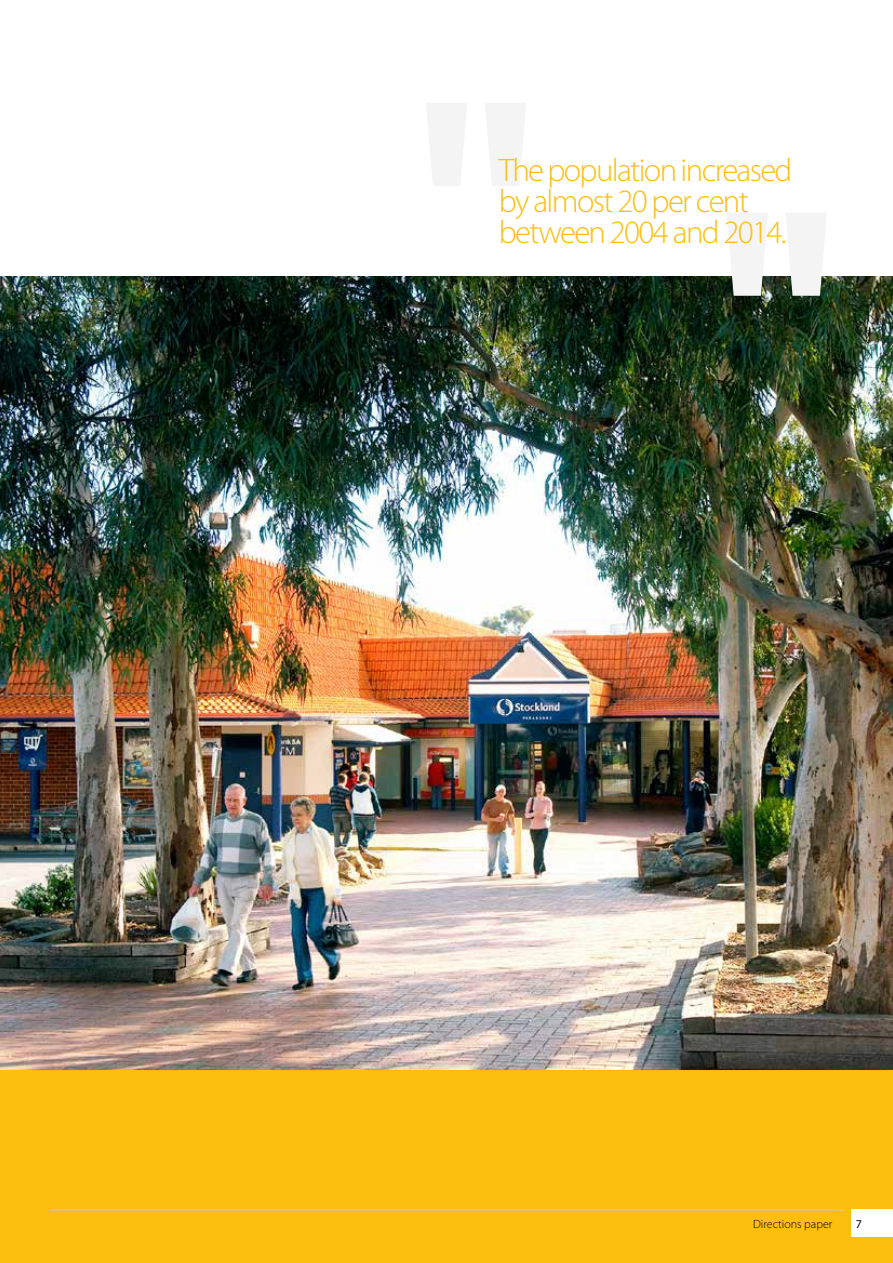
<style>
.page{position:relative;width:893px;height:1263px;background:#fff}
.page>*{position:absolute;margin:0;border:0;box-sizing:border-box;transform-origin:0 0}
.t1{font:700 307.05px "Myriad Pro";color:#f4f4f5}
.t2{font:300 32.7px/31.3px "Myriad Pro";letter-spacing:-.05em;color:#febe10}
.t3{font:300 12px "Myriad Pro";color:#000}
.t4{font:12px "Myriad Pro";color:#000}
</style>
<div class="page">
<div style="left:0;top:995px;width:893px;height:268px;background:#febe10"></div>
<img style="left:0;top:276px;width:893px;height:794px">
<hr style="left:50px;top:1210px;width:793px;height:1px;background:#c7c8ca">
<div style="left:851px;top:1210px;width:42px;height:27px;background:#fff"></div>
<p class="t2" style="left:499px;top:155px;width:295px">The population increased by almost 20 per cent between 2004 and 2014.</p>
<h1 class="t1" style="left:716px;top:121px;width:123px">"</h1>
<p class="t3" style="left:753px;top:1217px;width:81px">Directions paper</p>
<p class="t4" style="left:856px;top:1216px;width:8px">7</p>
</div>
